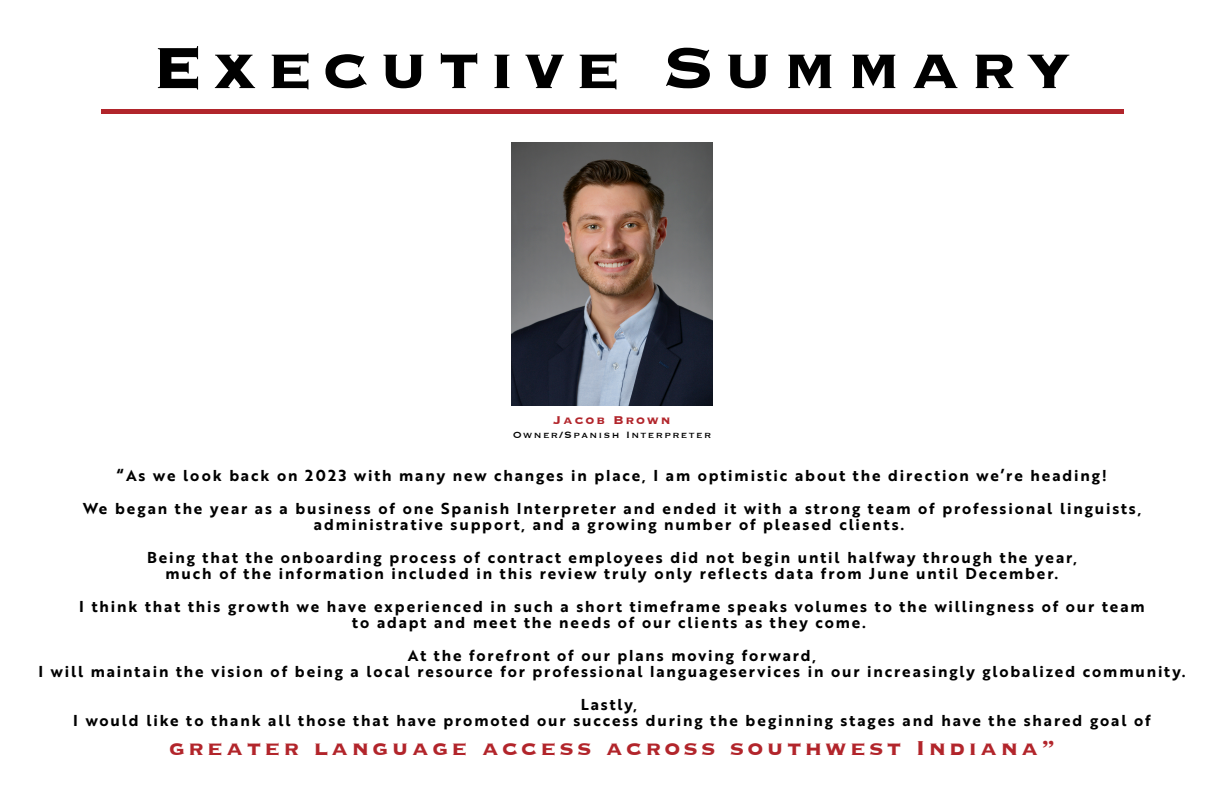
<style>
.page{position:relative;width:1224px;height:792px;background:#fff}
.page>*{position:absolute;margin:0;border:0;box-sizing:border-box;transform-origin:0 0}
.t1{font:700 76px "Copperplate";letter-spacing:.12em;color:#000}
.t2{font:700 26.1px "Copperplate";letter-spacing:.12em;color:#b2252b}
.t3{font:15.4px/32.6px "Brother 1816 Bold";letter-spacing:.12em;color:#000;text-align:center}
.t4{font:700 14.7px "Copperplate";letter-spacing:.12em;color:#b2252b}
.t5{font:11.7px "Copperplate";letter-spacing:.12em;color:#000}
</style>
<div class="page">
<div style="left:101px;top:109px;width:1022px;height:5px;background:#b1252b"></div>
<img style="left:512px;top:143px;width:200px;height:262px">
<h1 class="t1" style="left:152px;top:18px;width:922px">Executive Summary</h1>
<p class="t4" style="left:553px;top:411px;width:119px">Jacob Brown</p>
<p class="t5" style="left:513px;top:428px;width:200px">Owner/Spanish Interpreter</p>
<p class="t3" style="left:83px;top:459px;width:1060px">“As we look back on 2023 with many new changes in place, I am optimistic about the direction we’re heading!<br>We began the year as a business of one Spanish Interpreter and ended it with a strong team of professional linguists,</p>
<p class="t3" style="left:147px;top:508px;width:931px">administrative support, and a growing number of pleased clients.<br>Being that the onboarding process of contract employees did not begin until halfway through the year,</p>
<p class="t3" style="left:79px;top:557px;width:1067px">much of the information included in this review truly only reflects data from June until December.<br>I think that this growth we have experienced in such a short timeframe speaks volumes to the willingness of our team</p>
<p class="t3" style="left:352px;top:606px;width:515px">to adapt and meet the needs of our clients as they come.<br>At the forefront of our plans moving forward,</p>
<p class="t3" style="left:38px;top:655px;width:1149px">I will maintain the vision of being a local resource for professional languageservices in our increasingly globalized community.<br>Lastly,</p>
<p class="t3" style="left:73px;top:704px;width:1079px">I would like to thank all those that have promoted our success during the beginning stages and have the shared goal of</p>
<h2 class="t2" style="left:169px;top:731px;width:887px">greater language access across southwest Indiana”</h2>
</div>
